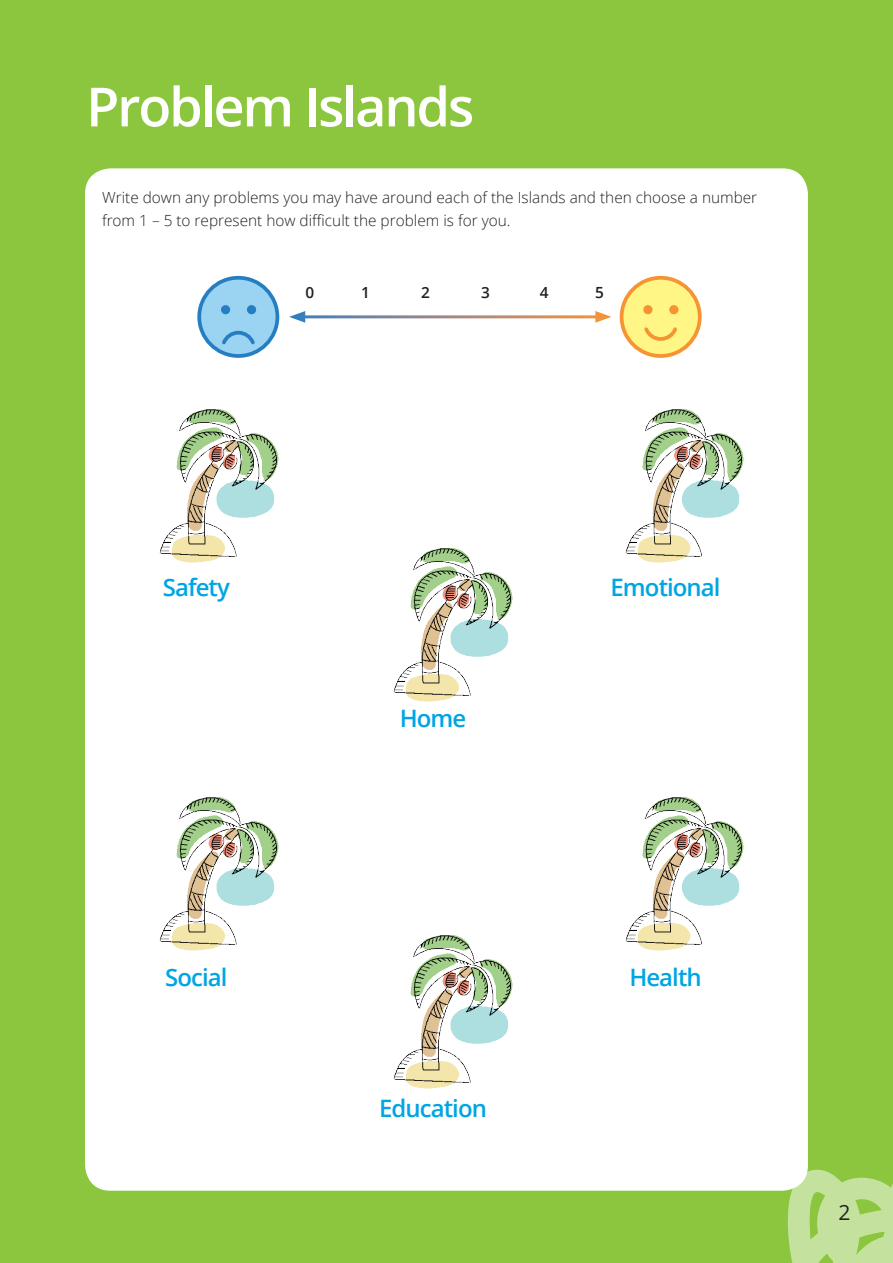
<style>
.page{position:relative;width:893px;height:1263px;background:#8bc63e}
.page>*{position:absolute;margin:0;border:0;box-sizing:border-box;transform-origin:0 0}
.t1{font:600 54px "Open Sans";letter-spacing:-.04em;color:#fff}
.t2{font:600 24px "Open Sans";letter-spacing:-.04em;color:#00a5e3}
.t3{font:21px "Open Sans";color:#231f20}
.t4{font:300 15.3px/22.5px "Open Sans";color:#231f20}
.t5{font:600 15.3px "Open Sans";color:#231f20}
</style>
<div class="page">
<svg style="left:787px;top:1169px;width:106px;height:94px"></svg>
<div style="left:85px;top:168px;width:723px;height:1023px;background:#fff;border-radius:26px"></div>
<div style="left:199px;top:278px;width:78px;height:78px;background:#9bd3f2;border-radius:50%"></div>
<div style="left:197px;top:276px;width:82px;height:82px;border:4px solid #267ec2;border-radius:50%"></div>
<div style="left:221px;top:305px;width:9px;height:9px;background:#267ec2;border-radius:50%"></div>
<div style="left:247px;top:305px;width:9px;height:9px;background:#267ec2;border-radius:50%"></div>
<svg style="left:222px;top:330px;width:33px;height:15px"></svg>
<div style="left:622px;top:278px;width:78px;height:78px;background:#fff685;border-radius:50%"></div>
<div style="left:620px;top:276px;width:82px;height:82px;border:4px solid #f79332;border-radius:50%"></div>
<div style="left:643px;top:305px;width:9px;height:9px;background:#f79332;border-radius:50%"></div>
<div style="left:669px;top:305px;width:9px;height:9px;background:#f79332;border-radius:50%"></div>
<svg style="left:644px;top:327px;width:33px;height:14px"></svg>
<svg style="left:289px;top:311px;width:16px;height:12px"></svg>
<svg style="left:595px;top:311px;width:16px;height:12px"></svg>
<img style="left:159px;top:410px;width:120px;height:153px">
<img style="left:159px;top:797px;width:120px;height:154px">
<img style="left:625px;top:410px;width:119px;height:153px">
<img style="left:625px;top:797px;width:119px;height:154px">
<img style="left:393px;top:548px;width:120px;height:154px">
<img style="left:393px;top:935px;width:120px;height:154px">
<h1 class="t1" style="left:86px;top:70px;width:390px">Problem Islands</h1>
<p class="t4" style="left:102px;top:186px;width:657px">Write down any problems you may have around each of the Islands and then choose a number from 1 – 5 to represent how difficult the problem is for you.</p>
<p class="t5" style="left:306px;top:281px;width:10px">0</p>
<p class="t5" style="left:361px;top:281px;width:10px">1</p>
<p class="t5" style="left:421px;top:281px;width:10px">2</p>
<p class="t5" style="left:481px;top:281px;width:10px">3</p>
<p class="t5" style="left:540px;top:281px;width:10px">4</p>
<p class="t5" style="left:595px;top:281px;width:10px">5</p>
<h2 class="t2" style="left:163px;top:571px;width:69px">Safety</h2>
<h2 class="t2" style="left:165px;top:961px;width:64px">Social</h2>
<h2 class="t2" style="left:400px;top:701px;width:68px">Home</h2>
<h2 class="t2" style="left:379px;top:1092px;width:109px">Education</h2>
<h2 class="t2" style="left:610px;top:571px;width:111px">Emotional</h2>
<h2 class="t2" style="left:629px;top:961px;width:74px">Health</h2>
<h3 class="t3" style="left:838px;top:1198px;width:14px">2</h3>
</div>
